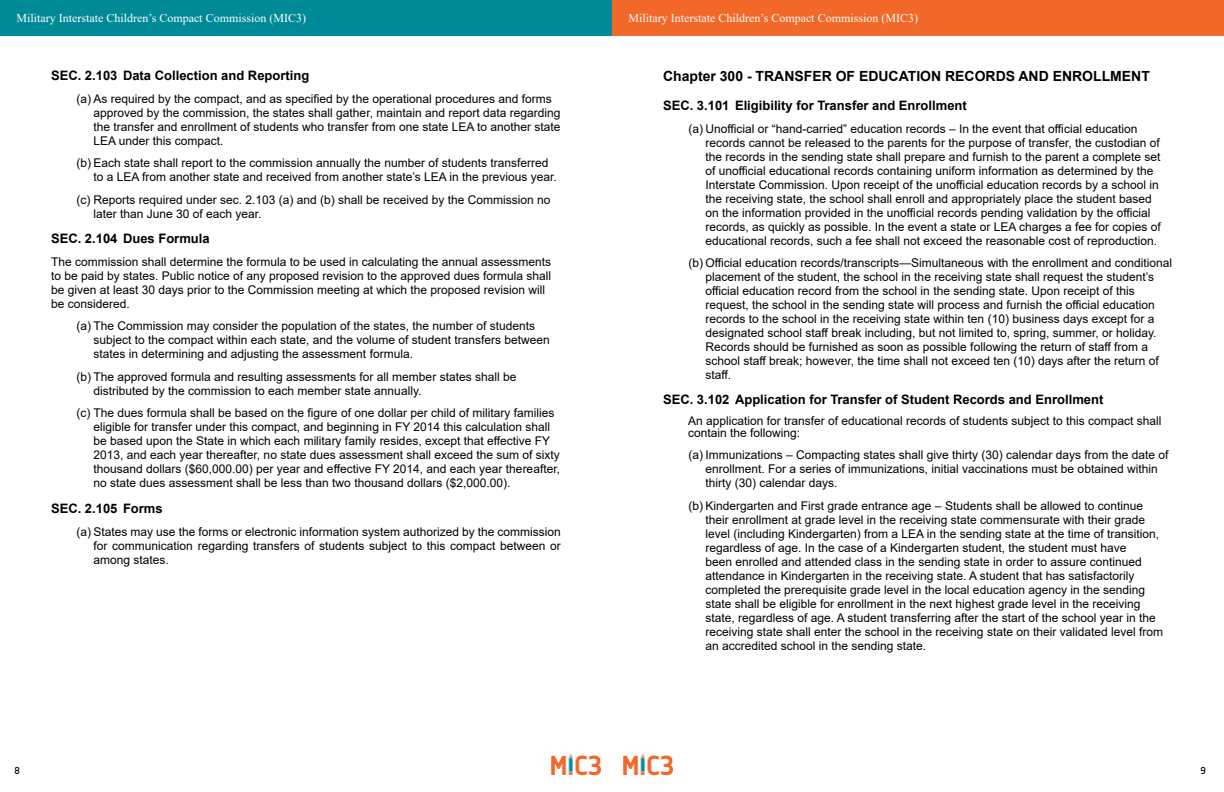
<style>
.page{position:relative;width:1224px;height:792px;background:#fff}
.page>*{position:absolute;margin:0;border:0;box-sizing:border-box;transform-origin:0 0}
.t1{font:700 14px "Arial";color:#000}
.t2{font:700 13px "Arial";color:#000}
.t3{font:12px/14px "Arial";color:#000}
.t4{font:12px "Times New Roman";color:#fff}
.t5{font:12px "Delm";color:#000}
</style>
<div class="page">
<div style="left:0;top:0;width:612px;height:36px;background:#008996"></div>
<div style="left:612px;top:0;width:612px;height:36px;background:#f26829"></div>
<img style="left:551px;top:754px;width:50px;height:22px">
<img style="left:623px;top:754px;width:50px;height:22px">
<p class="t4" style="left:16px;top:9px;width:291px">Military Interstate Children’s Compact Commission (MIC3)</p>
<p class="t4" style="left:628px;top:9px;width:291px">Military Interstate Children’s Compact Commission (MIC3)</p>
<p class="t2" style="left:51px;top:67px;width:260px">SEC. 2.103 Data Collection and Reporting</p>
<p class="t3" style="left:94px;top:92px;width:468px;text-indent:-17px">(a) As required by the compact, and as specified by the operational procedures and forms approved by the commission, the states shall gather, maintain and report data regarding the transfer and enrollment of students who transfer from one state LEA to another state LEA under this compact.</p>
<p class="t3" style="left:94px;top:156px;width:465px;text-indent:-17px">(b) Each state shall report to the commission annually the number of students transferred to a LEA from another state and received from another state’s LEA in the previous year.</p>
<p class="t3" style="left:94px;top:193px;width:458px;text-indent:-17px">(c) Reports required under sec. 2.103 (a) and (b) shall be received by the Commission no later than June 30 of each year.</p>
<p class="t2" style="left:51px;top:230px;width:160px">SEC. 2.104 Dues Formula</p>
<p class="t3" style="left:51px;top:254px;width:502px">The commission shall determine the formula to be used in calculating the annual assessments to be paid by states. Public notice of any proposed revision to the approved dues formula shall be given at least 30 days prior to the Commission meeting at which the proposed revision will be considered.</p>
<p class="t3" style="left:94px;top:319px;width:458px;text-indent:-17px">(a) The Commission may consider the population of the states, the number of students subject to the compact within each state, and the volume of student transfers between states in determining and adjusting the assessment formula.</p>
<p class="t3" style="left:94px;top:369px;width:424px;text-indent:-17px">(b) The approved formula and resulting assessments for all member states shall be distributed by the commission to each member state annually.</p>
<p class="t3" style="left:94px;top:406px;width:468px;text-indent:-17px">(c) The dues formula shall be based on the figure of one dollar per child of military families eligible for transfer under this compact, and beginning in FY 2014 this calculation shall be based upon the State in which each military family resides, except that effective FY 2013, and each year thereafter, no state dues assessment shall exceed the sum of sixty thousand dollars ($60,000.00) per year and effective FY 2014, and each year thereafter, no state dues assessment shall be less than two thousand dollars ($2,000.00).</p>
<p class="t2" style="left:51px;top:499px;width:113px">SEC. 2.105 Forms</p>
<p class="t3" style="left:94px;top:524px;width:469px;text-align:justify;text-indent:-17px">(a) States may use the forms or electronic information system authorized by the commission for communication regarding transfers of students subject to this compact between or among states.</p>
<p class="t1" style="left:663px;top:66px;width:488px">Chapter 300 - TRANSFER OF EDUCATION RECORDS AND ENROLLMENT</p>
<p class="t2" style="left:663px;top:96px;width:305px">SEC. 3.101 Eligibility for Transfer and Enrollment</p>
<p class="t3" style="left:706px;top:121px;width:457px;text-indent:-17px">(a) Unofficial or “hand-carried” education records – In the event that official education records cannot be released to the parents for the purpose of transfer, the custodian of the records in the sending state shall prepare and furnish to the parent a complete set of unofficial educational records containing uniform information as determined by the Interstate Commission. Upon receipt of the unofficial education records by a school in the receiving state, the school shall enroll and appropriately place the student based on the information provided in the unofficial records pending validation by the official records, as quickly as possible. In the event a state or LEA charges a fee for copies of educational records, such a fee shall not exceed the reasonable cost of reproduction.</p>
<p class="t3" style="left:706px;top:256px;width:468px;text-indent:-17px">(b) Official education records/transcripts—Simultaneous with the enrollment and conditional placement of the student, the school in the receiving state shall request the student’s official education record from the school in the sending state. Upon receipt of this request, the school in the sending state will process and furnish the official education records to the school in the receiving state within ten (10) business days except for a designated school staff break including, but not limited to, spring, summer, or holiday.<br>Records should be furnished as soon as possible following the return of staff from a school staff break; however, the time shall not exceed ten (10) days after the return of staff.</p>
<p class="t2" style="left:663px;top:390px;width:442px">SEC. 3.102 Application for Transfer of Student Records and Enrollment</p>
<p class="t3" style="left:688px;top:414px;width:475px;line-height:12.1px">An application for transfer of educational records of students subject to this compact shall contain the following:</p>
<p class="t3" style="left:706px;top:448px;width:464px;text-indent:-17px">(a) Immunizations – Compacting states shall give thirty (30) calendar days from the date of enrollment. For a series of immunizations, initial vaccinations must be obtained within thirty (30) calendar days.</p>
<p class="t3" style="left:706px;top:498px;width:459px;text-indent:-17px">(b) Kindergarten and First grade entrance age – Students shall be allowed to continue their enrollment at grade level in the receiving state commensurate with their grade level (including Kindergarten) from a LEA in the sending state at the time of transition, regardless of age. In the case of a Kindergarten student, the student must have<br>been enrolled and attended class in the sending state in order to assure continued attendance in Kindergarten in the receiving state. A student that has satisfactorily completed the prerequisite grade level in the local education agency in the sending state shall be eligible for enrollment in the next highest grade level in the receiving state, regardless of age. A student transferring after the start of the school year in the receiving state shall enter the school in the receiving state on their validated level from an accredited school in the sending state.</p>
<p class="t5" style="left:14px;top:763px;width:7px">8</p>
<p class="t5" style="left:1201px;top:763px;width:7px">9</p>
</div>
